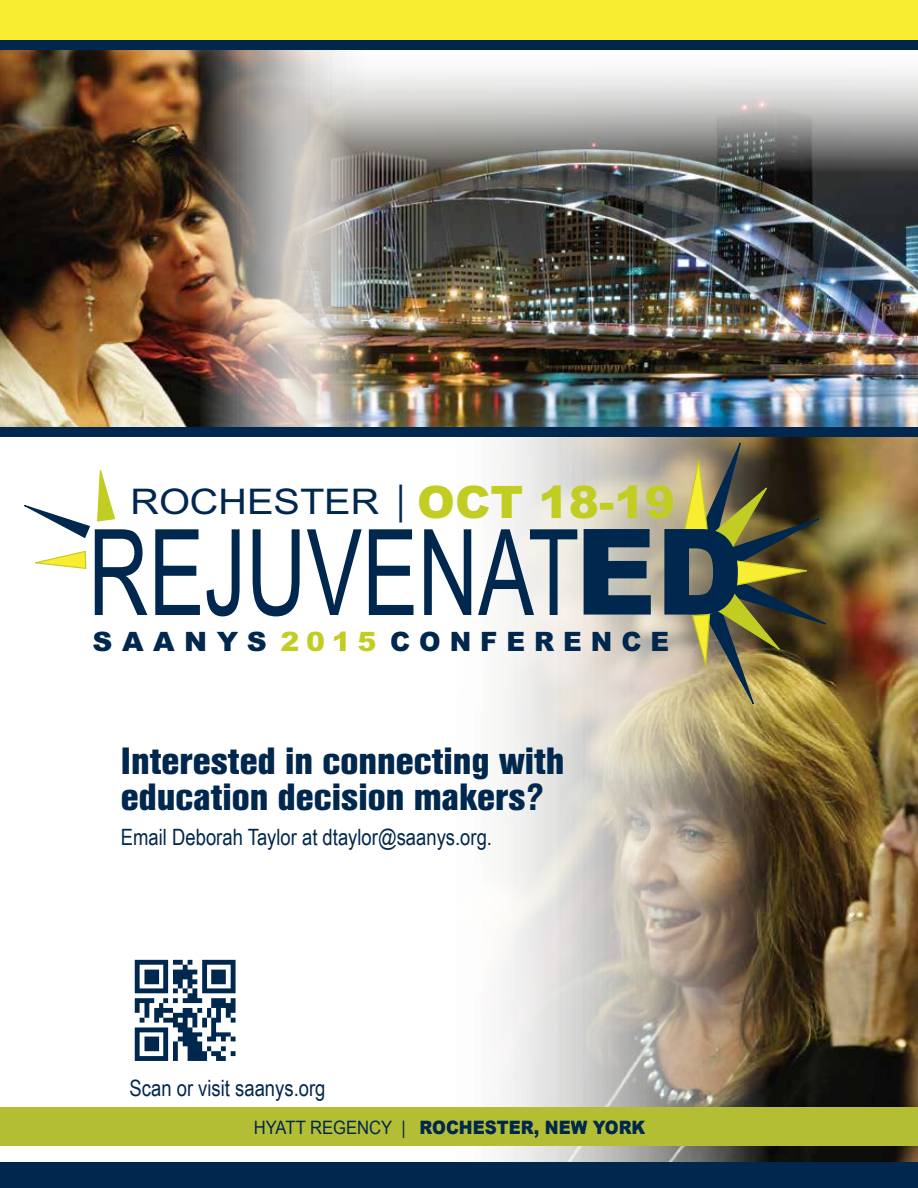
<style>
.page{position:relative;width:918px;height:1188px;background:#fff}
.page>*{position:absolute;margin:0;border:0;box-sizing:border-box;transform-origin:0 0}
.t1{font:119.7px "Arial Narrow";color:#00274d;scale:.85 1}
.t2{font:700 37.5px/36px "Helvetica Con BQ";color:#00274d}
.t3{font:35.4px "Arial Narrow";color:#00274d;scale:1.37 1}
.t4{font:900 26.7px "Arial";letter-spacing:.345em;color:#00274d}
.t5{font:22.5px "Arial Narrow";color:#00274d}
.t6{font:900 18.45px "Arial";color:#00274d;scale:.9 1}
.s1{font-size:40.35px}
.s2{font-family:"Arial";font-weight:900;font-size:44.85px;color:#c2cd23}
.s3{font-family:"Arial";font-weight:900;font-size:119.4px}
.s4{color:#c2cd23}
.s5{font-weight:400}
</style>
<div class="page">
<img style="left:433px;top:436px;width:485px;height:726px">
<img style="left:376px;top:71px;width:542px;height:356px">
<img style="left:0;top:50px;width:376px;height:377px">
<div style="left:0;top:0;width:918px;height:40px;background:#f9ed32"></div>
<div style="left:0;top:40px;width:918px;height:10px;background:#00274d"></div>
<div style="left:0;top:1162px;width:918px;height:26px;background:#00274d"></div>
<img style="left:134px;top:959px;width:102px;height:102px">
<div style="left:0;top:427px;width:918px;height:9px;background:#00274d"></div>
<div style="left:0;top:1108px;width:918px;height:38px;background:#b4be35"></div>
<svg style="left:35px;top:550px;width:52px;height:19px"></svg>
<svg style="left:24px;top:469px;width:92px;height:69px"></svg>
<img style="left:683px;top:443px;width:148px;height:261px">
<h3 class="t3" style="left:130px;top:476px;width:399px">ROCHESTER <span class="s1">|</span> <span class="s2">OCT 18-19</span></h3>
<h1 class="t1" style="left:88px;top:485px;width:771px">REJUVENAT<span class="s3">ED</span></h1>
<p class="t4" style="left:93px;top:622px;width:578px">SAANYS <span class="s4">2015</span> CONFERENCE</p>
<h2 class="t2" style="left:121px;top:745px;width:445px">Interested in connecting with education decision makers?</h2>
<p class="t5" style="left:121px;top:821px;width:373px">Email Deborah Taylor at dtaylor@saanys.org.</p>
<p class="t5" style="left:130px;top:1071px;width:197px">Scan or visit saanys.org</p>
<p class="t6" style="left:254px;top:1114px;width:437px"><span class="s5">HYATT REGENCY |</span> ROCHESTER, NEW YORK</p>
</div>
